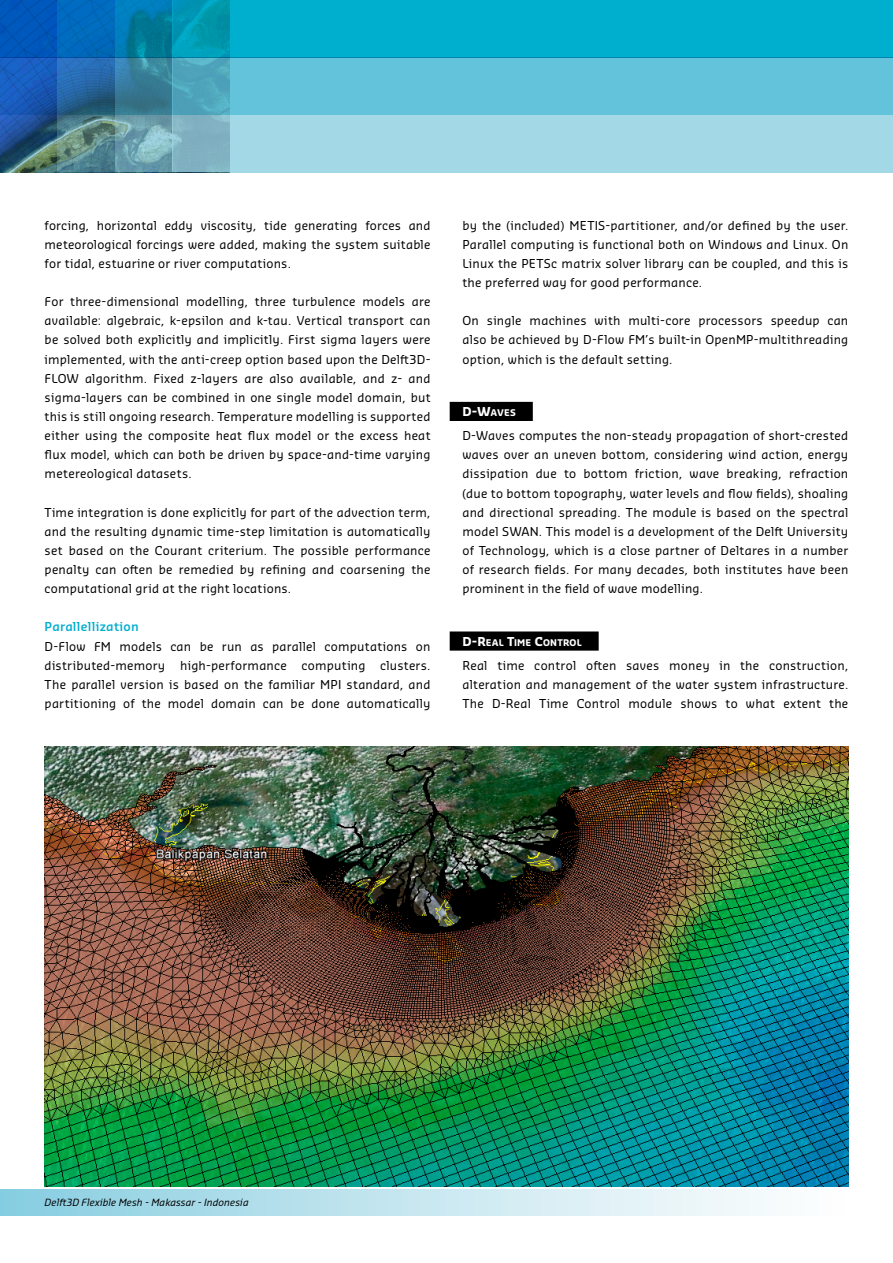
<style>
.page{position:relative;width:893px;height:1263px;background:#fff}
.page>*{position:absolute;margin:0;border:0;box-sizing:border-box;transform-origin:0 0}
.t1{font:12px/19.2px "Sansa Pro";letter-spacing:.02em;color:#000;text-align:justify}
.t2{font:600 12px "Sansa Pro";letter-spacing:.02em;color:#00aece}
.t3{font:italic 9.75px "Sansa Pro";letter-spacing:.005em;color:#000}
.t4{font:700 9px "Sansa Pro";letter-spacing:.025em;color:#fff}
.s1{font-size:12px}
</style>
<div class="page">
<svg style="left:0;top:0;width:893px;height:57px;background:#009fc7"></svg>
<svg style="left:0;top:57px;width:893px;height:58px;background:#54aecd"></svg>
<svg style="left:0;top:115px;width:893px;height:57px;background:#91c5d4"></svg>
<div style="left:450px;top:402px;width:83px;height:19px;background:#000"></div>
<div style="left:450px;top:631px;width:149px;height:20px;background:#000"></div>
<div style="left:0;top:1190px;width:848px;height:25px;background:linear-gradient(to right,#8acee1,#fff)"></div>
<img style="left:45px;top:746px;width:803px;height:440px">
<p class="t1" style="left:45px;top:215px;width:387px">forcing, horizontal eddy viscosity, tide generating forces and meteorological forcings were added, making the system suitable for tidal, estuarine or river computations.</p>
<p class="t1" style="left:45px;top:292px;width:387px">For three-dimensional modelling, three turbulence models are available: algebraic, k-epsilon and k-tau. Vertical transport can be solved both explicitly and implicitly. First sigma layers were implemented, with the anti-creep option based upon the Delft3D-FLOW algorithm. Fixed z-layers are also available, and z- and sigma-layers can be combined in one single model domain, but this is still ongoing research. Temperature modelling is supported either using the composite heat flux model or the excess heat flux model, which can both be driven by space-and-time varying metereological datasets.</p>
<p class="t1" style="left:45px;top:502px;width:387px">Time integration is done explicitly for part of the advection term, and the resulting dynamic time-step limitation is automatically set based on the Courant criterium. The possible performance penalty can often be remedied by refining and coarsening the computational grid at the right locations.</p>
<p class="t2" style="left:45px;top:619px;width:96px">Parallellization</p>
<p class="t1" style="left:45px;top:636px;width:387px">D-Flow FM models can be run as parallel computations on distributed-memory high-performance computing clusters.<br>The parallel version is based on the familiar MPI standard, and partitioning of the model domain can be done automatically</p>
<p class="t1" style="left:462px;top:215px;width:387px">by the (included) METIS-partitioner, and/or defined by the user.<br>Parallel computing is functional both on Windows and Linux. On Linux the PETSc matrix solver library can be coupled, and this is the preferred way for good performance.</p>
<p class="t1" style="left:462px;top:311px;width:387px">On single machines with multi-core processors speedup can also be achieved by D-Flow FM’s built-in OpenMP-multithreading option, which is the default setting.</p>
<p class="t4" style="left:462px;top:407px;width:55px"><span class="s1">D-W</span>AVES</p>
<p class="t1" style="left:462px;top:426px;width:387px">D-Waves computes the non-steady propagation of short-crested waves over an uneven bottom, considering wind action, energy dissipation due to bottom friction, wave breaking, refraction (due to bottom topography, water levels and flow fields), shoaling and directional spreading. The module is based on the spectral model SWAN. This model is a development of the Delft University of Technology, which is a close partner of Deltares in a number of research fields. For many decades, both institutes have been prominent in the field of wave modelling.</p>
<p class="t4" style="left:462px;top:637px;width:121px"><span class="s1">D-R</span>EAL <span class="s1">T</span>IME <span class="s1">C</span>ONTROL</p>
<p class="t1" style="left:462px;top:655px;width:387px">Real time control often saves money in the construction, alteration and management of the water system infrastructure.<br>The D-Real Time Control module shows to what extent the</p>
<p class="t3" style="left:45px;top:1195px;width:206px">Delft3D Flexible Mesh - Makassar - Indonesia</p>
</div>
